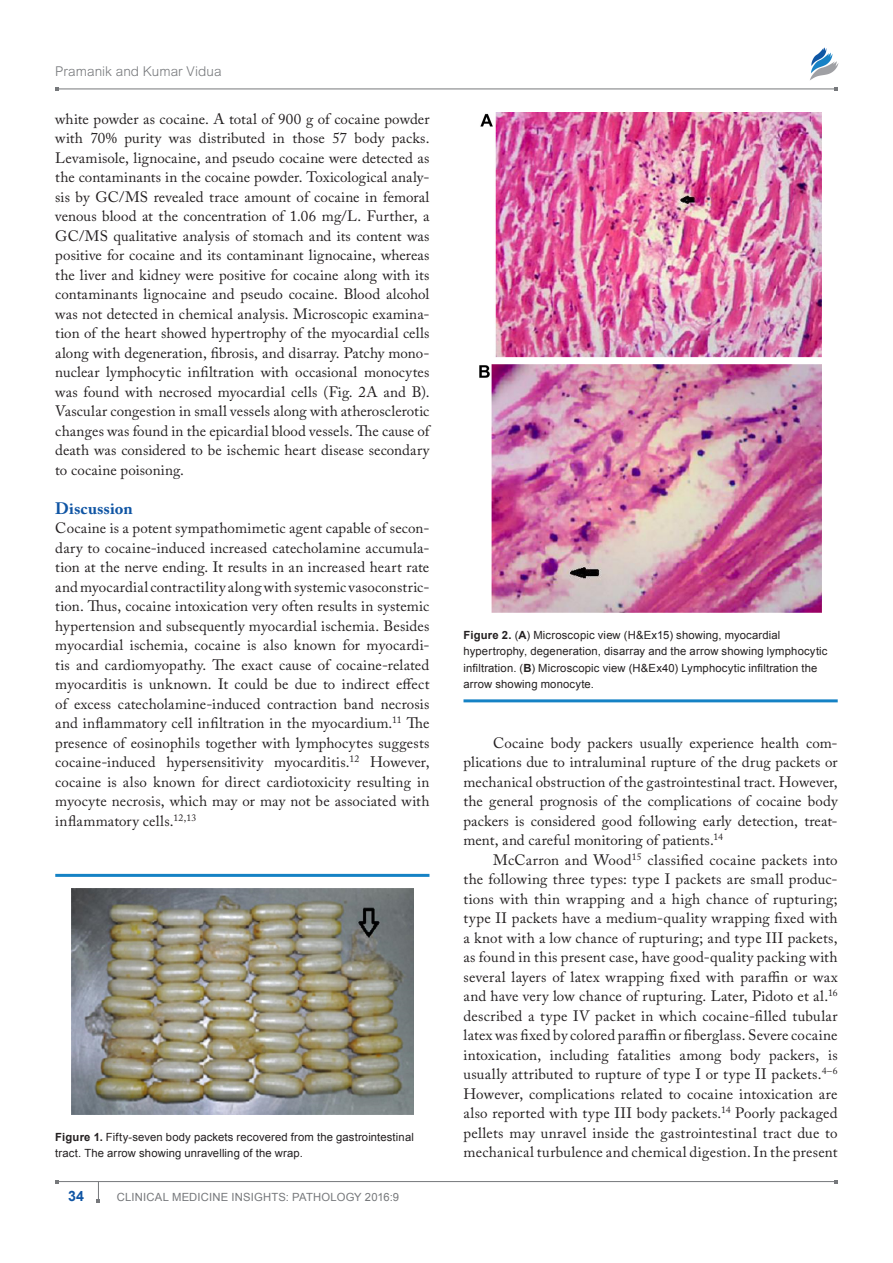
<style>
.page{position:relative;width:893px;height:1263px;background:#fff}
.page>*{position:absolute;margin:0;border:0;box-sizing:border-box;transform-origin:0 0}
.t1{font:700 16.5px "Adobe Caslon Pro";letter-spacing:.005em;color:#1055a4}
.TxF{font:15px/19.5px "Adobe Caslon Pro";letter-spacing:.01em;color:#231f20;text-align:justify}
.Tx{font:15px/19.5px "Adobe Caslon Pro";letter-spacing:.01em;color:#231f20;text-align:justify}
.RunF-folio{font:700 14.25px "Arial";color:#1055a4}
.RunH{font:300 13.5px "Arial MT Std";letter-spacing:.005em;color:#76787b}
.FigC{font:11.25px/16.5px "Arial";letter-spacing:.015em;color:#231f20}
.RunF{font:11.25px "Arial";letter-spacing:.015em;color:#76787b}
.s1{font-weight:700}
</style>
<div class="page">
<hr style="left:57px;top:89px;width:779px;height:1px;background:#76787b">
<hr style="left:57px;top:1181px;width:779px;height:1px;background:#76787b">
<img style="left:810px;top:47px;width:29px;height:33px">
<svg style="left:97px;top:1182px;width:3px;height:20px"></svg>
<hr style="left:55px;top:874px;width:374px;height:3px;background:#1582c5">
<img style="left:71px;top:888px;width:342px;height:227px">
<hr style="left:463px;top:699px;width:375px;height:3px;background:#1582c5">
<img style="left:480px;top:113px;width:341px;height:244px">
<img style="left:480px;top:365px;width:341px;height:247px">
<p class="RunH" style="left:55px;top:63px;width:168px">Pramanik and Kumar Vidua</p>
<p class="TxF" style="left:55px;top:109px;width:376px">white powder as cocaine. A total of 900 g of cocaine powder with 70% purity was distributed in those 57 body packs.<br>Levamisole, lignocaine, and pseudo cocaine were detected as the contaminants in the cocaine powder. Toxicological analy&shy;sis by GC/MS revealed trace amount of cocaine in femoral venous blood at the concentration of 1.06 mg/L. Further, a GC/MS qualitative analysis of stomach and its content was positive for cocaine and its contaminant lignocaine, whereas the liver and kidney were positive for cocaine along with its contaminants lignocaine and pseudo cocaine. Blood alcohol was not detected in chemical analysis. Microscopic examina&shy;tion of the heart showed hypertrophy of the myocardial cells along with degeneration, fibrosis, and disarray. Patchy mono&shy;nuclear lymphocytic infiltration with occasional monocytes was found with necrosed myocardial cells (Fig. 2A and B).<br>Vascular congestion in small vessels along with atherosclerotic changes was found in the epicardial blood vessels. The cause of death was considered to be ischemic heart disease secondary to cocaine poisoning.</p>
<h1 class="t1" style="left:55px;top:498px;width:79px">Discussion</h1>
<p class="TxF" style="left:55px;top:518px;width:376px">Cocaine is a potent sympathomimetic agent capable of secon&shy;dary to cocaine-induced increased catecholamine accumula&shy;tion at the nerve ending. It results in an increased heart rate and myocardial contractility along with systemic vasoconstric&shy;tion. Thus, cocaine intoxication very often results in systemic hypertension and subsequently myocardial ischemia. Besides myocardial ischemia, cocaine is also known for myocardi&shy;tis and cardiomyopathy. The exact cause of cocaine-related myocarditis is unknown. It could be due to indirect effect of excess catecholamine-induced contraction band necrosis and inflammatory cell infiltration in the myocardium.<sup>11</sup> The presence of eosinophils together with lymphocytes suggests cocaine-induced hypersensitivity myocarditis.<sup>12</sup> However, cocaine is also known for direct cardiotoxicity resulting in myocyte necrosis, which may or may not be associated with inflammatory cells.<sup>12,13</sup></p>
<p class="FigC" style="left:55px;top:1129px;width:360px"><span class="s1">Figure 1.</span> Fifty-seven body packets recovered from the gastrointestinal tract. The arrow showing unravelling of the wrap.</p>
<p class="RunF-folio" style="left:68px;top:1186px;width:18px">34</p>
<p class="RunF" style="left:117px;top:1189px;width:284px">Clinical Medicine I nsights: Pathology 2016:9</p>
<p class="FigC" style="left:463px;top:626px;width:366px"><span class="s1">Figure 2.</span> (<span class="s1">A</span>) Microscopic view (H&amp;Ex15) showing, myocardial hypertrophy, degeneration, disarray and the arrow showing lymphocytic infiltration. (<span class="s1">B</span>) Microscopic view (H&amp;Ex40) Lymphocytic infiltration the arrow showing monocyte.</p>
<p class="Tx" style="left:463px;top:733px;width:376px;text-indent:30px">Cocaine body packers usually experience health com&shy;plications due to intraluminal rupture of the drug packets or mechanical obstruction of the gastrointestinal tract. However, the general prognosis of the complications of cocaine body packers is considered good following early detection, treat&shy;ment, and careful monitoring of patients.<sup>14</sup></p>
<p class="Tx" style="left:463px;top:850px;width:376px;text-indent:30px">McCarron and Wood<sup>15</sup> classified cocaine packets into the following three types: type I packets are small produc&shy;tions with thin wrapping and a high chance of rupturing; type II packets have a medium-quality wrapping fixed with a knot with a low chance of rupturing; and type III packets, as found in this present case, have good-quality packing with several layers of latex wrapping fixed with paraffin or wax and have very low chance of rupturing. Later, Pidoto et al.<sup>16 </sup>described a type IV packet in which cocaine-filled tubular latex was fixed by colored paraffin or fiberglass. Severe cocaine intoxication, including fatalities among body packers, is usually attributed to rupture of type I or type II packets.<sup>4–6<br></sup>However, complications related to cocaine intoxication are also reported with type III body packets.<sup>14</sup> Poorly packaged pellets may unravel inside the gastrointestinal tract due to mechanical turbulence and chemical digestion. In the present</p>
</div>
